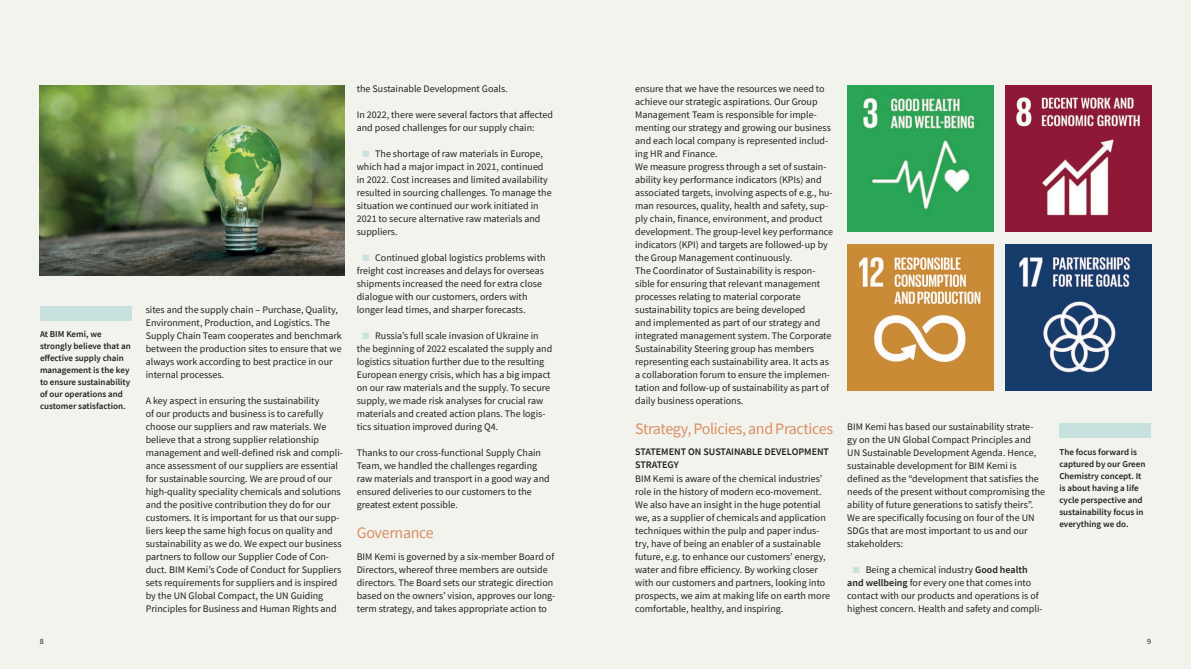
<style>
.page{position:relative;width:1191px;height:669px;background:#fff}
.page>*{position:absolute;margin:0;border:0;box-sizing:border-box;transform-origin:0 0}
.t1{font:16px "Source Sans Pro";letter-spacing:-.02em;color:#d98e63}
.t2{font:10px/13px "Source Sans Pro";color:#231f20}
.t3{font:600 10px/13px "Source Sans Pro";color:#231f20}
.t4{font:600 9px/12px "Source Sans Pro";color:#231f20}
.t5{font:8px "Source Sans Pro";color:#231f20}
.s1{color:#c7e1de}
.s2{font-weight:600}
</style>
<div class="page">
<div style="left:0;top:0;width:595px;height:669px;background:#f3f3ed"></div>
<div style="left:595px;top:0;width:596px;height:669px;background:#f3f3ed"></div>
<img style="left:40px;top:85px;width:305px;height:190px">
<div style="left:1059px;top:424px;width:92px;height:14px;background:#c7e1de"></div>
<img style="left:1005px;top:86px;width:146px;height:146px">
<img style="left:847px;top:86px;width:146px;height:146px">
<img style="left:847px;top:244px;width:146px;height:146px">
<img style="left:1005px;top:244px;width:146px;height:146px">
<div style="left:40px;top:306px;width:92px;height:14px;background:#c7e1de"></div>
<p class="t4" style="left:40px;top:328px;width:92px">At BIM Kemi, we strongly believe that an effective supply chain management is the key to ensure sustainability of our operations and customer satisfaction.</p>
<p class="t2" style="left:146px;top:303px;width:198px">sites and the supply chain – Purchase, Quality, Environment, Production, and Logistics. The Supply Chain Team cooperates and benchmark between the production sites to ensure that we always work according to best practice in our internal processes.</p>
<p class="t2" style="left:146px;top:394px;width:199px">A key aspect in ensuring the sustainability<br>of our products and business is to carefully choose our suppliers and raw materials. We believe that a strong supplier relationship management and well-defined risk and compli&shy;ance assessment of our suppliers are essential for sustainable sourcing. We are proud of our high-quality speciality chemicals and solutions and the positive contribution they do for our customers. It is important for us that our supp&shy;liers keep the same high focus on quality and sustainability as we do. We expect our business partners to follow our Supplier Code of Con&shy;duct. BIM Kemi’s Code of Conduct for Suppliers sets requirements for suppliers and is inspired by the UN Global Compact, the UN Guiding Principles for Business and Human Rights and</p>
<p class="t2" style="left:357px;top:82px;width:152px">the Sustainable Development Goals.</p>
<p class="t2" style="left:357px;top:108px;width:198px">In 2022, there were several factors that affected and posed challenges for our supply chain:</p>
<p class="t2" style="left:357px;top:147px;width:196px;text-indent:6px"><span class="s1">■</span> The shortage of raw materials in Europe, which had a major impact in 2021, continued in 2022. Cost increases and limited availability resulted in sourcing challenges. To manage the situation we continued our work initiated in 2021 to secure alternative raw materials and suppliers.</p>
<p class="t2" style="left:357px;top:251px;width:190px;text-indent:6px"><span class="s1">■</span> Continued global logistics problems with freight cost increases and delays for overseas shipments increased the need for extra close dia logue with our customers, orders with longer lead times, and sharper forecasts.</p>
<p class="t2" style="left:357px;top:329px;width:197px;text-indent:6px"><span class="s1">■</span> Russia’s full scale invasion of Ukraine in the beginning of 2022 escalated the supply and logistics situation further due to the resulting European energy crisis, which has a big impact on our raw materials and the supply. To secure supply, we made risk analyses for crucial raw materials and created action plans. The logis&shy;tics situation improved during Q4.</p>
<p class="t2" style="left:357px;top:446px;width:194px">Thanks to our cross-functional Supply Chain Team, we handled the challenges regarding raw materials and transport in a good way and ensured deliveries to our customers to the greatest extent possible.</p>
<h1 class="t1" style="left:357px;top:522px;width:78px">Governance</h1>
<p class="t2" style="left:357px;top:550px;width:200px">BIM Kemi is governed by a six-member Board of Directors, whereof three members are outside directors. The Board sets our strategic direction based on the owners’ vision, approves our long&shy;term strategy, and takes appropriate action to</p>
<p class="t2" style="left:635px;top:82px;width:199px">ensure that we have the resources we need to achieve our strategic aspirations. Our Group Management Team is responsible for imple&shy;menting our strategy and growing our business and each local company is represented includ&shy;ing HR and Finance.<br>We measure progress through a set of sustain&shy;ability key performance indicators (KPIs) and associated targets, involving aspects of e.g., hu&shy;man resources, quality, health and safety, sup&shy;ply chain, finance, environment, and product development. The group-level key performance indicators (KPI) and targets are followed-up by the Group Management continuously.<br>The Coordinator of Sustainability is respon&shy;sible for ensuring that relevant management processes relating to material corporate sustainability topics are being developed<br>and implemented as part of our strategy and integrated management system. The Corporate Sustainability Steering group has members representing each sustainability area. It acts as a collaboration forum to ensure the implemen&shy;tation and follow-up of sustainability as part of daily business operations.</p>
<h1 class="t1" style="left:635px;top:418px;width:199px">Strategy, Policies, and Prac tices</h1>
<p class="t3" style="left:635px;top:445px;width:195px">STATEMENT ON SUSTAINABLE DEVELOPMENT<br>STRATEGY</p>
<p class="t2" style="left:635px;top:472px;width:196px">BIM Kemi is aware of the chemical industries’ role in the history of modern eco-movement.<br>We also have an insight in the huge potential we, as a supplier of chemicals and application techniques within the pulp and paper indus&shy;try, have of being an enabler of a sustainable future, e.g. to enhance our customers’ energy, water and fibre efficiency. By working closer with our customers and partners, looking into prospects, we aim at making life on earth more comfortable, healthy, and inspiring.</p>
<p class="t2" style="left:847px;top:420px;width:199px">BIM Kemi has based our sustainability strate&shy;gy on the UN Global Compact Principles and UN Sustainable Development Agenda. Hence, sustain able development for BIM Kemi is defined as the “development that satisfies the needs of the present without compromising the ability of future generations to satisfy theirs”.<br>We are specifically focusing on four of the UN SDGs that are most important to us and our stakeholders:</p>
<p class="t2" style="left:847px;top:563px;width:197px;text-indent:6px"><span class="s1">■</span> Being a chemical industry <span class="s2">Good health and wellbeing</span> for every one that comes into contact with our products and operations is of highest concern. Health and safety and compli-</p>
<p class="t4" style="left:1059px;top:446px;width:88px">The focus forward is captured by our Green<br>Chemistry concept. It is about having a life cycle perspective and sustainability focus in everything we do.</p>
<p class="t5" style="left:40px;top:636px;width:5px">8</p>
<p class="t5" style="left:1147px;top:636px;width:5px">9</p>
</div>
